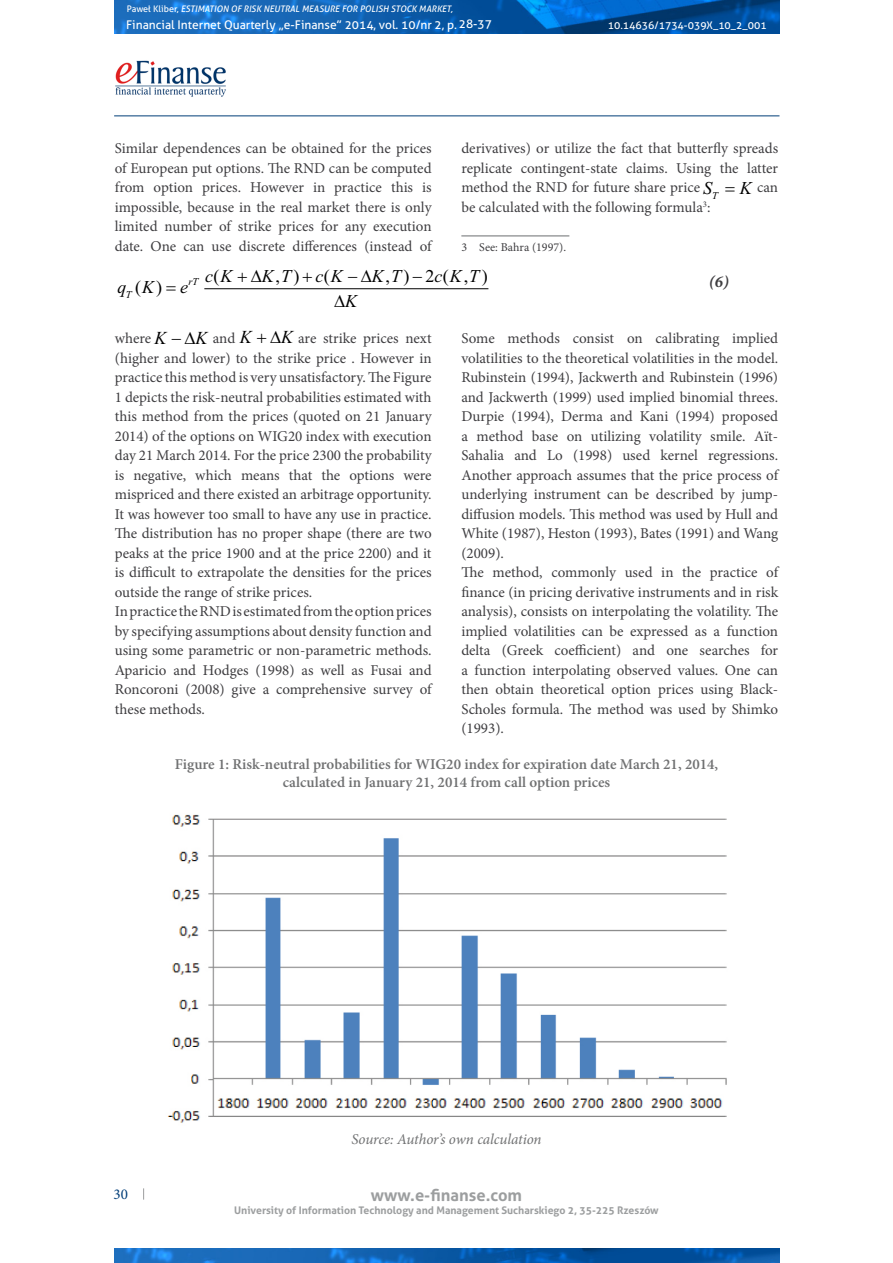
<style>
.page{position:relative;width:893px;height:1263px;background:#fff}
.page>*{position:absolute;margin:0;border:0;box-sizing:border-box;transform-origin:0 0}
.t1{font:italic 18px "Times New Roman";color:#000}
.t2{font:18px "Times New Roman";color:#000}
.t3{font:700 16.5px "Aller";color:#9c9e9f}
.t4{font:italic 700 16.5px "Minion Pro";color:#3e3d40}
.t5{font:15px/19.5px "Minion Pro";color:#3e3d40;text-align:justify}
.t6{font:600 15px/18px "Minion Pro";color:#707172;text-align:center}
.t7{font:italic 15px "Minion Pro";letter-spacing:-.01em;color:#707172}
.t8{font:15px "Minion Pro";color:#003d78}
.t9{font:12px "Aller";color:#fff}
.t10{font:12px "Minion Pro";color:#3e3d40}
.t11{font:700 10.5px "Aller";color:#9c9e9f}
.t12{font:10.5px "Aller";color:#fff}
.t13{font:italic 10.35px "Times New Roman";color:#000}
.t14{font:italic 9px "Aller";color:#fff}
.s1{font-style:normal}
.s2{font-family:"Times New Roman";font-style:italic;font-size:18px;color:#000}
.s3{font-style:italic}
.s4{color:#000}
</style>
<div class="page">
<img style="left:115px;top:60px;width:111px;height:37px">
<img style="left:114px;top:0;width:665px;height:33px">
<img style="left:114px;top:1248px;width:665px;height:15px">
<hr style="left:114px;top:116px;width:665px;height:1px;background:#003d78">
<hr style="left:461px;top:235px;width:108px;height:2px;background:#9c9e9f">
<hr style="left:204px;top:288px;width:284px;height:1px;background:#000">
<img style="left:168px;top:814px;width:559px;height:309px">
<p class="t14" style="left:127px;top:3px;width:327px"><span class="s1">Paweł Kliber,</span> ESTIMATION OF RISK NEUTRAL MEASURE FOR POLISH STOCK MARKET,</p>
<p class="t9" style="left:126px;top:17px;width:367px">Financial Internet Quarterly „e-Finanse” 2014, vol. 10/nr 2, p.28-37</p>
<p class="t12" style="left:608px;top:19px;width:160px">10.14636/1734-039X_10_2_001</p>
<p class="t5" style="left:115px;top:139px;width:318px">Similar dependences can be obtained for the prices of European put options. The RND can be computed from option prices. However in practice this is impossible, because in the real market there is only limited number of strike prices for any execution date. One can use discrete differences (instead of</p>
<p class="t5" style="left:461px;top:139px;width:318px">derivatives) or utilize the fact that butterfly spreads replicate contingent-state claims. Using the latter method the RND for future share price <span class="s2">S</span></p>
<p class="t1" style="left:740px;top:175px;width:14px">K</p>
<p class="t5" style="left:757px;top:178px;width:23px">can</p>
<p class="t13" style="left:712px;top:188px;width:7px">T</p>
<p class="t5" style="left:461px;top:197px;width:251px">be calculated with the following formula<sup>3</sup>:</p>
<p class="t10" style="left:461px;top:239px;width:106px">3 See: Bahra (1997).</p>
<p class="t2" style="left:214px;top:264px;width:7px">(</p>
<p class="t2" style="left:275px;top:264px;width:25px">, )</p>
<p class="t2" style="left:324px;top:264px;width:7px">(</p>
<p class="t2" style="left:443px;top:264px;width:46px">(,)</p>
<p class="t4" style="left:709px;top:270px;width:21px">(6)</p>
<p class="t2" style="left:385px;top:264px;width:95px">, )−2<span class="s3">c K T</span></p>
<p class="t1" style="left:205px;top:263px;width:29px">c K</p>
<p class="t1" style="left:251px;top:263px;width:42px">∆K T</p>
<p class="t1" style="left:315px;top:263px;width:87px">c K −∆K T</p>
<p class="t13" style="left:189px;top:275px;width:11px">rT</p>
<p class="t2" style="left:135px;top:275px;width:29px">( )</p>
<p class="t1" style="left:118px;top:275px;width:38px">q K</p>
<p class="t1" style="left:180px;top:275px;width:9px">e</p>
<p class="t13" style="left:126px;top:287px;width:7px">T</p>
<p class="t1" style="left:334px;top:289px;width:24px">∆K</p>
<p class="t5" style="left:115px;top:329px;width:318px;text-align:left;text-indent:155px"><span class="s4">∆</span> are strike prices next (higher and lower) to the strike price . However in practice this method is very unsatisfactory. The Figure 1 depicts the risk-neutral probabilities estimated with this method from the prices (quoted on 21 January 2014) of the options on WIG20 index with execution day 21 March 2014. For the price 2300 the probability is negative, which means that the options were mispriced and there existed an arbitrage opportunity.<br>It was however too small to have any use in practice.<br>The distribution has no proper shape (there are two peaks at the price 1900 and at the price 2200) and it is difficult to extrapolate the densities for the prices outside the range of strike prices.<br>In practice the RND is estimated from the option prices by specifying assumptions about density function and using some parametric or non-parametric methods.<br>Aparicio and Hodges (1998) as well as Fusai and Roncoroni (2008) give a comprehensive survey of these methods.</p>
<p class="t5" style="left:461px;top:329px;width:318px;text-align:left">Some methods consist on calibrating implied volatilities to the theoretical volatilities in the model.<br>Rubinstein (1994), Jackwerth and Rubinstein (1996) and Jackwerth (1999) used implied binomial threes.<br>Durpie (1994), Derma and Kani (1994) proposed a method base on utilizing volatility smile. Aït-Sahalia and Lo (1998) used kernel regressions.<br>Another approach assumes that the price process of underlying instrument can be described by jump&shy;diffusion models. This method was used by Hull and White (1987), Heston (1993), Bates (1991) and Wang (2009).<br>The method, commonly used in the practice of finance (in pricing derivative instruments and in risk analysis), consists on interpolating the volatility. The implied volatilities can be expressed as a function delta (Greek coefficient) and one searches for a function interpolating observed values. One can then obtain theoretical option prices using Black-Scholes formula. The method was used by Shimko (1993).</p>
<p class="t6" style="left:175px;top:755px;width:545px">Figure 1: Risk-neutral probabilities for WIG20 index for expiration date March 21, 2014, calculated in January 21, 2014 from call option prices</p>
<p class="t5" style="left:115px;top:329px;width:139px">where <span class="s2">K</span> <span class="s4">−</span> <span class="s4">∆</span> and <span class="s2">K</span></p>
<p class="t1" style="left:195px;top:326px;width:14px">K</p>
<p class="t1" style="left:281px;top:325px;width:14px">K</p>
<p class="t8" style="left:113px;top:1184px;width:16px">30</p>
<p class="t7" style="left:351px;top:1129px;width:192px">Source: Author’s own calculation</p>
<p class="t3" style="left:371px;top:1184px;width:153px">www.e-finanse.com</p>
<p class="t11" style="left:234px;top:1204px;width:426px">University of Information Technology and Management Sucharskiego 2, 35-225 Rzeszów</p>
</div>
